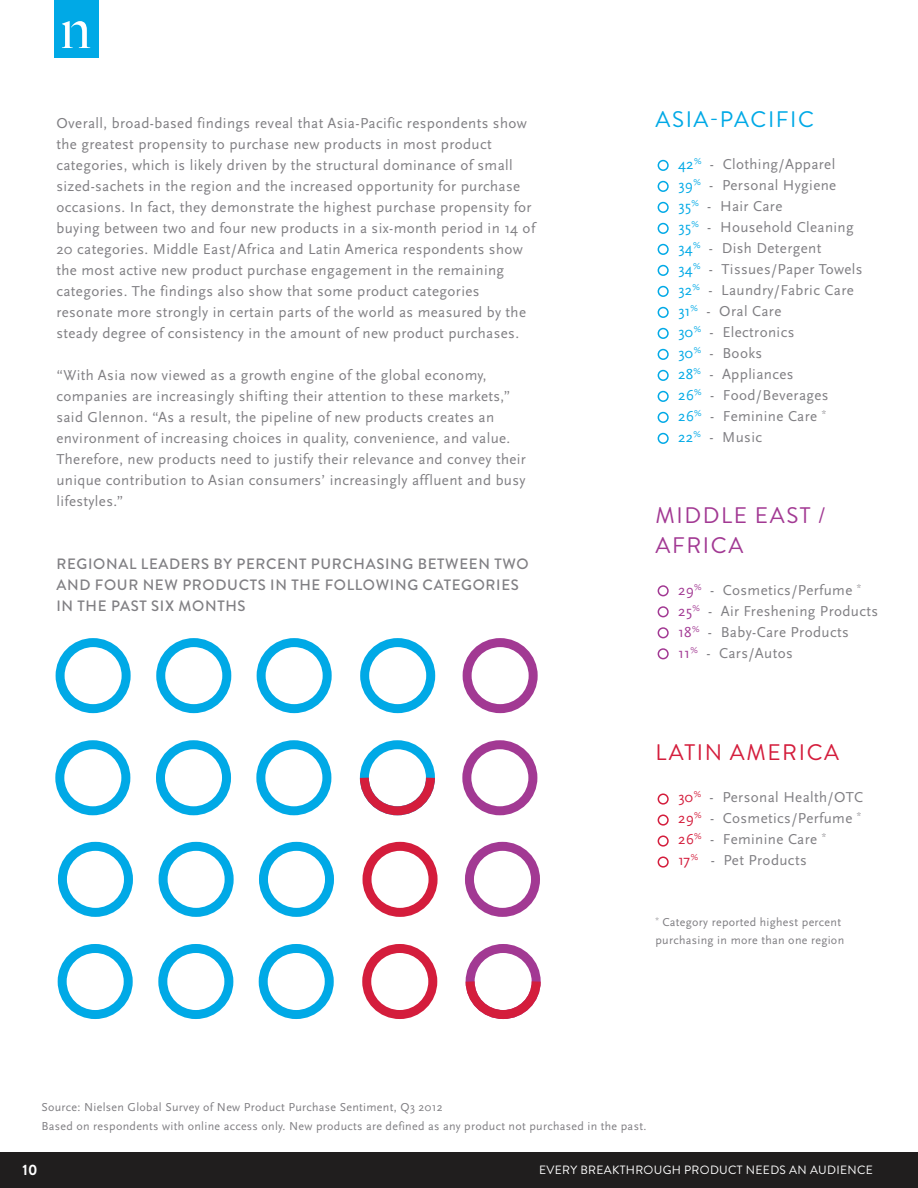
<style>
.page{position:relative;width:918px;height:1188px;background:#fff}
.page>*{position:absolute;margin:0;border:0;box-sizing:border-box;transform-origin:0 0}
.t1{font:22.5px/30px "Brandon Grotesque";letter-spacing:.07em;color:#a23993}
.t2{font:22.5px "Brandon Grotesque";letter-spacing:.07em;color:#00a9e6}
.t3{font:22.5px "Brandon Grotesque";letter-spacing:.07em;color:#d41d3c}
.t4{font:15px/21px "Scala Sans OT";letter-spacing:.025em;color:#807f83}
.t5{font:500 15px/21px "Brandon Grotesque";letter-spacing:.045em;color:#807f83}
.t6{font:700 15px "Brandon Grotesque";color:#fff}
.t7{font:12px/18.8px "Scala Sans OT";letter-spacing:.025em;color:#807f83}
.t8{font:12px "Brandon Grotesque";letter-spacing:.025em;color:#fff}
.s1{color:#00a9e6}
.s2{color:#a23993}
.s3{color:#d41d3c}
</style>
<div class="page">
<div style="left:0;top:1152px;width:918px;height:36px;background:#201e1e"></div>
<div style="left:54px;top:0;width:44px;height:57px;background:#00a9e6"></div>
<svg style="left:62px;top:21px;width:28px;height:27px"></svg>
<div style="left:466px;top:944px;width:75px;height:75px;border:9px solid #a23993;border-radius:50%"></div>
<svg style="left:465px;top:973px;width:76px;height:47px"></svg>
<div style="left:58px;top:842px;width:75px;height:75px;border:9px solid #00a9e6;border-radius:50%"></div>
<div style="left:159px;top:842px;width:75px;height:75px;border:9px solid #00a9e6;border-radius:50%"></div>
<div style="left:259px;top:842px;width:75px;height:75px;border:9px solid #00a9e6;border-radius:50%"></div>
<div style="left:363px;top:842px;width:75px;height:75px;border:9px solid #d41d3c;border-radius:50%"></div>
<div style="left:465px;top:842px;width:75px;height:75px;border:9px solid #a23993;border-radius:50%"></div>
<div style="left:58px;top:944px;width:75px;height:75px;border:9px solid #00a9e6;border-radius:50%"></div>
<div style="left:158px;top:944px;width:75px;height:75px;border:9px solid #00a9e6;border-radius:50%"></div>
<div style="left:259px;top:944px;width:75px;height:75px;border:9px solid #00a9e6;border-radius:50%"></div>
<div style="left:56px;top:638px;width:75px;height:75px;border:9px solid #00a9e6;border-radius:50%"></div>
<div style="left:156px;top:638px;width:75px;height:75px;border:9px solid #00a9e6;border-radius:50%"></div>
<div style="left:257px;top:638px;width:75px;height:75px;border:9px solid #00a9e6;border-radius:50%"></div>
<div style="left:360px;top:638px;width:75px;height:75px;border:9px solid #00a9e6;border-radius:50%"></div>
<div style="left:463px;top:638px;width:75px;height:75px;border:9px solid #a23993;border-radius:50%"></div>
<div style="left:55px;top:740px;width:75px;height:75px;border:9px solid #00a9e6;border-radius:50%"></div>
<div style="left:156px;top:740px;width:75px;height:75px;border:9px solid #00a9e6;border-radius:50%"></div>
<div style="left:256px;top:740px;width:75px;height:75px;border:9px solid #00a9e6;border-radius:50%"></div>
<div style="left:360px;top:740px;width:75px;height:75px;border:9px solid #00a9e6;border-radius:50%"></div>
<div style="left:462px;top:740px;width:75px;height:75px;border:9px solid #a23993;border-radius:50%"></div>
<div style="left:658px;top:160px;width:11px;height:11px;border:2px solid #00a9e6;border-radius:50%"></div>
<div style="left:658px;top:181px;width:11px;height:11px;border:2px solid #00a9e6;border-radius:50%"></div>
<div style="left:658px;top:202px;width:11px;height:11px;border:2px solid #00a9e6;border-radius:50%"></div>
<div style="left:658px;top:223px;width:11px;height:11px;border:2px solid #00a9e6;border-radius:50%"></div>
<div style="left:658px;top:244px;width:11px;height:11px;border:2px solid #00a9e6;border-radius:50%"></div>
<div style="left:658px;top:265px;width:11px;height:11px;border:2px solid #00a9e6;border-radius:50%"></div>
<div style="left:658px;top:286px;width:11px;height:11px;border:2px solid #00a9e6;border-radius:50%"></div>
<div style="left:658px;top:307px;width:11px;height:11px;border:2px solid #00a9e6;border-radius:50%"></div>
<div style="left:658px;top:328px;width:11px;height:11px;border:2px solid #00a9e6;border-radius:50%"></div>
<div style="left:658px;top:349px;width:11px;height:11px;border:2px solid #00a9e6;border-radius:50%"></div>
<div style="left:658px;top:370px;width:11px;height:11px;border:2px solid #00a9e6;border-radius:50%"></div>
<div style="left:658px;top:391px;width:11px;height:11px;border:2px solid #00a9e6;border-radius:50%"></div>
<div style="left:658px;top:412px;width:11px;height:11px;border:2px solid #00a9e6;border-radius:50%"></div>
<div style="left:658px;top:433px;width:11px;height:11px;border:2px solid #00a9e6;border-radius:50%"></div>
<div style="left:658px;top:585px;width:11px;height:11px;border:2px solid #a23993;border-radius:50%"></div>
<div style="left:658px;top:606px;width:11px;height:11px;border:2px solid #a23993;border-radius:50%"></div>
<div style="left:658px;top:627px;width:11px;height:11px;border:2px solid #a23993;border-radius:50%"></div>
<div style="left:658px;top:648px;width:11px;height:11px;border:2px solid #a23993;border-radius:50%"></div>
<div style="left:658px;top:793px;width:11px;height:12px;border:2px solid #d41d3c;border-radius:50%"></div>
<div style="left:658px;top:814px;width:11px;height:12px;border:2px solid #d41d3c;border-radius:50%"></div>
<div style="left:658px;top:835px;width:11px;height:12px;border:2px solid #d41d3c;border-radius:50%"></div>
<div style="left:658px;top:856px;width:11px;height:12px;border:2px solid #d41d3c;border-radius:50%"></div>
<svg style="left:359px;top:769px;width:76px;height:47px"></svg>
<div style="left:362px;top:944px;width:75px;height:75px;border:9px solid #d41d3c;border-radius:50%"></div>
<p class="t4" style="left:56px;top:113px;width:480px">Overall, broad-based findings reveal that Asia-Pacific respondents show the greatest propensity to purchase new products in most product categories, which is likely driven by the structural dominance of small sized-sachets in the region and the increased opportunity for purchase occasions. In fact, they demonstrate the highest purchase propensity for buying between two and four new products in a six-month period in 14 of 20 categories. Middle East/Africa and Latin America respondents show the most active new product purchase engagement in the remaining categories. The findings also show that some product categories resonate more strongly in certain parts of the world as measured by the steady degree of consistency in the amount of new product purchases.</p>
<p class="t4" style="left:56px;top:365px;width:471px">“With Asia now viewed as a growth engine of the global economy, companies are increasingly shifting their attention to these markets,” said Glennon. “As a result, the pipeline of new products creates an environment of increasing choices in quality, convenience, and value.<br>Therefore, new products need to justify their relevance and convey their unique contribution to Asian consumers’ increasingly affluent and busy lifestyles.”</p>
<p class="t5" style="left:57px;top:553px;width:474px">REGIONAL LEADERS BY PERCENT PURCHASING BETWEEN TWO<br>AND FOUR NEW PRODUCTS IN THE FOLLOWING CATEGORIES<br>IN THE PAST SIX MONTHS</p>
<h1 class="t2" style="left:656px;top:106px;width:160px">ASIA-PACIFIC</h1>
<p class="t4" style="left:678px;top:154px;width:186px"><span class="s1">42</span><sup>%</sup> - Clothing/Apparel<br><span class="s1">39</span><sup>%</sup> - Personal Hygiene<br><span class="s1">35</span><sup>%</sup> - Hair Care<br><span class="s1">35</span><sup>%</sup> - Household Cleaning<br><span class="s1">34</span><sup>%</sup> - Dish Detergent<br><span class="s1">34</span><sup>%</sup> - Tissues/Paper Towels<br><span class="s1">32</span><sup>%</sup> - Laundry/Fabric Care<br><span class="s1">31</span><sup>%</sup> - Oral Care<br><span class="s1">30</span><sup>%</sup> - Electronics<br><span class="s1">30</span><sup>%</sup> - Books<br><span class="s1">28</span><sup>%</sup> - Appliances<br><span class="s1">26</span><sup>%</sup> - Food/Beverages<br><span class="s1">26</span><sup>%</sup> - Feminine Care <sup>*<br></sup><span class="s1">22</span><sup>%</sup> - Music</p>
<h1 class="t1" style="left:656px;top:500px;width:171px">MIDDLE EAST /<br>AFRICA</h1>
<p class="t4" style="left:678px;top:580px;width:202px"><span class="s2">29</span><sup>%</sup> - Cosmetics/Perfume <sup>*<br></sup><span class="s2">25</span><sup>%</sup> - Air Freshening Products<br><span class="s2">18</span><sup>%</sup> - Baby-Care Products<br><span class="s2">11</span><sup>%</sup> - Cars/Autos</p>
<h1 class="t3" style="left:656px;top:739px;width:185px">LATIN AMERICA</h1>
<p class="t4" style="left:678px;top:787px;width:187px"><span class="s3">30</span><sup>%</sup> - Personal Health/OTC<br><span class="s3">29</span><sup>%</sup> - Cosmetics/Perfume <sup>*<br></sup><span class="s3">26</span><sup>%</sup> - Feminine Care <sup>*<br></sup><span class="s3">17</span><sup>%</sup> - Pet Products</p>
<p class="t7" style="left:656px;top:913px;width:190px"><sup>*</sup> Category reported highest percent purchasing in more than one region</p>
<p class="t7" style="left:41px;top:1099px;width:606px">Source: Nielsen Global Survey of New Product Purchase Sentiment, Q3 2012<br>Based on respondents with online access only. New products are defined as any product not purchased in the past.</p>
<p class="t6" style="left:22px;top:1161px;width:17px">10</p>
<p class="t8" style="left:539px;top:1163px;width:335px">EVERY BREAKTHROUGH PRODUCT NEEDS AN AUDIENCE</p>
</div>
